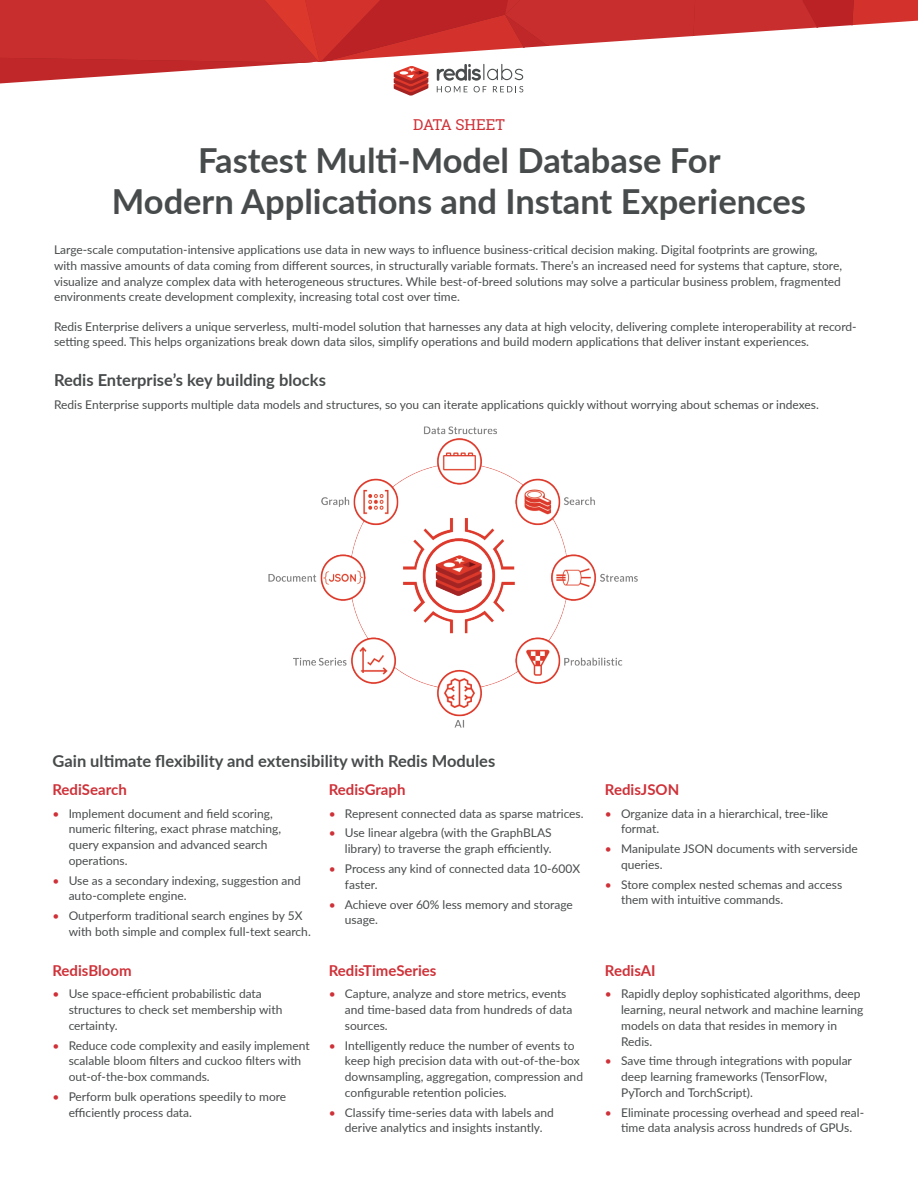
<style>
.page{position:relative;width:918px;height:1188px;background:#fff}
.page>*{position:absolute;margin:0;border:0;box-sizing:border-box;transform-origin:0 0}
.Heading_1{font:700 34.5px "Lato";color:#484b4c}
.Heading_3{font:700 16.5px "Lato";color:#484b4c}
.Heading_4{font:700 15px "Lato";color:#cf3138}
.sheet_type{font:15px "Roboto Slab";color:#cf3138}
.body{font:12px/15.8px "Lato";color:#484b4c}
.s1{color:#cf3138}
</style>
<div class="page">
<svg style="left:0;top:0;width:918px;height:96px"></svg>
<img style="left:268px;top:426px;width:370px;height:302px">
<p class="sheet_type" style="left:413px;top:114px;width:93px">DATA SHEET</p>
<p class="Heading_1" style="left:198px;top:135px;width:524px">Fastest Multi-Model Database For</p>
<p class="Heading_1" style="left:112px;top:176px;width:696px">Modern Applications and Instant Experiences</p>
<p class="body" style="left:54px;top:241px;width:790px">Large-scale computation-intensive applications use data in new ways to influence business-critical decision making. Digital footprints are growing, with massive amounts of data coming from different sources, in structurally variable formats. There’s an increased need for systems that capture, store, visualize and analyze complex data with heterogeneous structures. While best-of-breed solutions may solve a particular business problem, fragmented environments create development complexity, increasing total cost over time.</p>
<p class="body" style="left:54px;top:318px;width:804px">Redis Enterprise delivers a unique serverless, multi-model solution that harnesses any data at high velocity, delivering complete interoperability at record&shy;setting speed. This helps organizations break down data silos, simplify operations and build modern applications that deliver instant experiences.</p>
<p class="Heading_3" style="left:54px;top:368px;width:273px">Redis Enterprise’s key building blocks</p>
<p class="body" style="left:54px;top:396px;width:766px">Redis Enterprise supports multiple data models and structures, so you can iterate applications quickly without worrying about schemas or indexes.</p>
<p class="Heading_3" style="left:52px;top:748px;width:444px">Gain ultimate flexibility and extensibility with Redis Modules</p>
<p class="Heading_4" style="left:329px;top:779px;width:78px">RedisGraph</p>
<p class="body" style="left:329px;top:805px;width:256px"><span class="s1">•</span> Represent connected data as sparse matrices.</p>
<p class="body" style="left:329px;top:825px;width:225px;text-align:right"><span class="s1">•</span> Use linear algebra (with the GraphBLAS library) to traverse the graph efficiently.</p>
<p class="body" style="left:345px;top:860px;width:237px;text-indent:-16px"><span class="s1">•</span> Process any kind of connected data 10-600X faster.</p>
<p class="body" style="left:345px;top:896px;width:229px;text-indent:-16px"><span class="s1">•</span> Achieve over 60% less memory and storage usage.</p>
<p class="Heading_4" style="left:52px;top:779px;width:76px">RediSearch</p>
<p class="body" style="left:69px;top:805px;width:214px;text-indent:-16px"><span class="s1">•</span> Implement document and field scoring, numeric filtering, exact phrase matching, query expansion and advanced search operations.</p>
<p class="body" style="left:69px;top:872px;width:234px;text-indent:-16px"><span class="s1">•</span> Use as a secondary indexing, suggestion and auto-complete engine.</p>
<p class="body" style="left:69px;top:907px;width:244px;text-indent:-16px"><span class="s1">•</span> Outperform traditional search engines by 5X with both simple and complex full-text search.</p>
<p class="Heading_4" style="left:52px;top:959px;width:81px">RedisBloom</p>
<p class="body" style="left:69px;top:986px;width:215px;text-indent:-16px"><span class="s1">•</span> Use space-efficient probabilistic data structures to check set membership with certainty.</p>
<p class="body" style="left:69px;top:1037px;width:243px;text-indent:-16px"><span class="s1">•</span> Reduce code complexity and easily implement scalable bloom filters and cuckoo filters with out-of-the-box commands.</p>
<p class="body" style="left:69px;top:1088px;width:219px;text-indent:-16px"><span class="s1">•</span> Perform bulk operations speedily to more efficiently process data.</p>
<p class="Heading_4" style="left:329px;top:959px;width:109px">RedisTimeSeries</p>
<p class="body" style="left:345px;top:986px;width:229px;text-indent:-16px"><span class="s1">•</span> Capture, analyze and store metrics, events and time-based data from hundreds of data sources.</p>
<p class="body" style="left:345px;top:1037px;width:240px;text-indent:-16px"><span class="s1">•</span> Intelligently reduce the number of events to keep high precision data with out-of-the-box downsampling, aggregation, compression and configurable retention policies.</p>
<p class="body" style="left:329px;top:1104px;width:227px;text-align:center"><span class="s1">•</span> Classify time-series data with labels and derive analytics and insights instantly.</p>
<p class="Heading_4" style="left:605px;top:779px;width:76px">RedisJSON</p>
<p class="body" style="left:621px;top:805px;width:209px;text-indent:-16px"><span class="s1">•</span> Organize data in a hierarchical, tree-like format.</p>
<p class="body" style="left:621px;top:840px;width:238px;text-indent:-16px"><span class="s1">•</span> Manipulate JSON documents with serverside queries.</p>
<p class="body" style="left:621px;top:876px;width:223px;text-indent:-16px"><span class="s1">•</span> Store complex nested schemas and access them with intuitive commands.</p>
<p class="Heading_4" style="left:605px;top:959px;width:52px">RedisAI</p>
<p class="body" style="left:621px;top:986px;width:244px;text-indent:-16px"><span class="s1">•</span> Rapidly deploy sophisticated algorithms, deep learning, neural network and machine learning models on data that resides in memory in Redis.</p>
<p class="body" style="left:621px;top:1053px;width:232px;text-indent:-16px"><span class="s1">•</span> Save time through integrations with popular deep learning frameworks (TensorFlow,<br>PyTorch and TorchScript).</p>
<p class="body" style="left:605px;top:1104px;width:261px;text-align:center"><span class="s1">•</span> Eliminate processing overhead and speed real&shy;time data analysis across hundreds of GPUs.</p>
</div>
